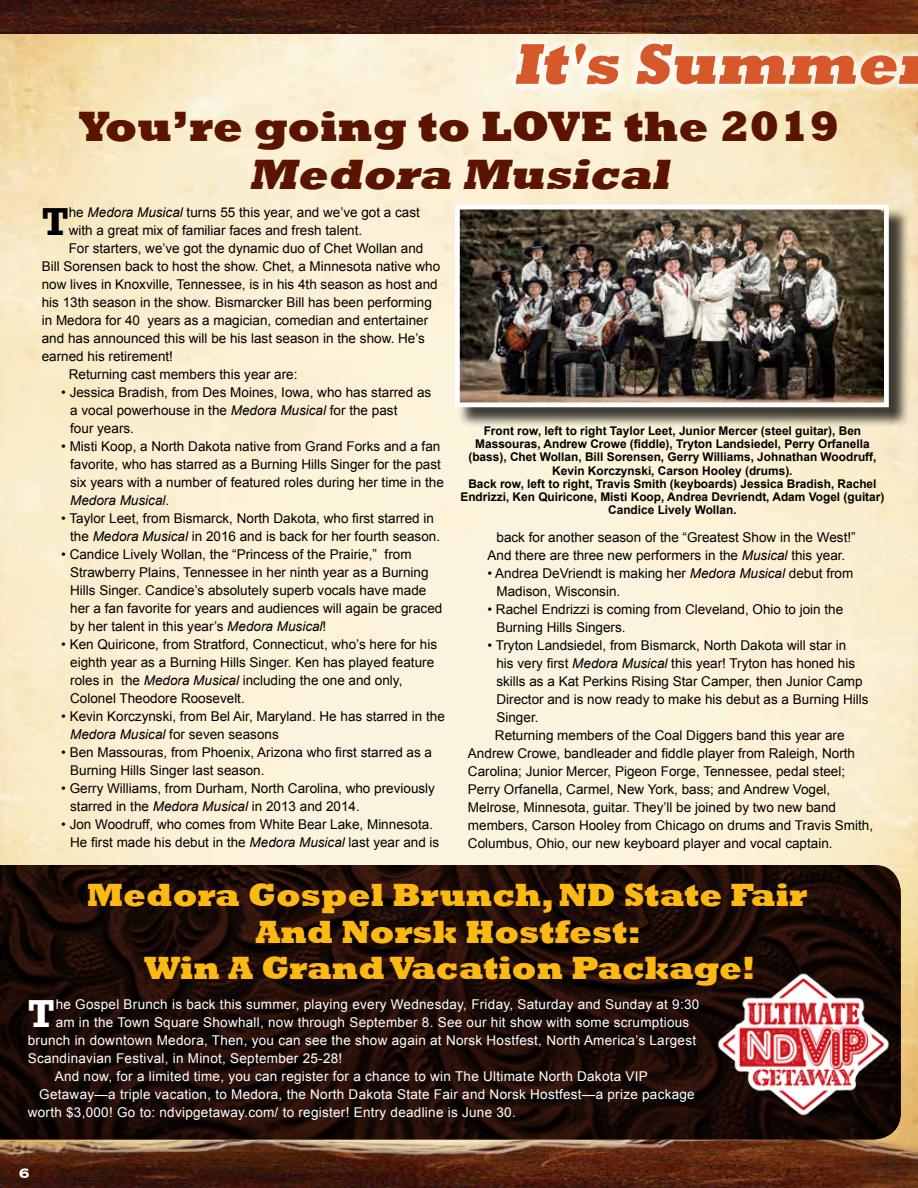
<style>
.page{position:relative;width:918px;height:1188px;background:#fff}
.page>*{position:absolute;margin:0;border:0;box-sizing:border-box;transform-origin:0 0}
.t1{font:italic 800 58.35px "Rockwell";color:#d5592a}
.t2{font:800 43.5px "Rockwell";color:#5b1400}
.t3{font:italic 800 43.5px "Rockwell";color:#5b1400}
.t4{font:700 40.05px "Rockwell";color:#000}
.t5{font:700 40.05px "Rockwell";color:#fff}
.t6{font:800 33px/36.3px "Rockwell";color:#fdb913;text-align:center}
.t7{font:700 18px "Copperplate";color:#fff}
.t8{font:13.5px/18px "Arial";color:#000}
.t9{font:13.5px "Arial";letter-spacing:.02em;color:#fff}
.t10{font:700 12px/13.2px "Arial";color:#000;text-align:center}
.s1{font-style:italic}
</style>
<div class="page">
<img style="left:0;top:34px;width:918px;height:1084px">
<img style="left:0;top:1118px;width:918px;height:70px">
<img style="left:0;top:0;width:918px;height:34px">
<div style="left:506px;top:34px;width:412px;height:60px;background:#fff;opacity:.75"></div>
<svg style="left:0;top:865px;width:901px;height:274px"></svg>
<div style="left:457px;top:207px;width:453px;height:221px;background:#000;opacity:.75"></div>
<img style="left:461px;top:211px;width:422px;height:190px">
<div style="left:455px;top:205px;width:434px;height:202px;border:5px solid #fff"></div>
<img style="left:714px;top:971px;width:180px;height:148px">
<h1 class="t1" style="left:514px;top:31px;width:427px">It's Summer</h1>
<h2 class="t2" style="left:79px;top:101px;width:762px">You’re going to LOVE the 2019</h2>
<h2 class="t3" style="left:249px;top:149px;width:431px">Medora Musical</h2>
<h3 class="t4" style="left:42px;top:197px;width:29px">T</h3>
<p class="t8" style="left:69px;top:203px;width:353px">he <span class="s1">Medora Musical</span> turns 55 this year, and we’ve got a cast</p>
<p class="t8" style="left:69px;top:221px;width:295px">with a great mix of familiar faces and fresh talent.</p>
<p class="t8" style="left:69px;top:239px;width:356px">For starters, we’ve got the dynamic duo of Chet Wollan and</p>
<p class="t8" style="left:42px;top:257px;width:400px">Bill Sorensen back to host the show. Chet, a Minnesota native who</p>
<p class="t8" style="left:42px;top:275px;width:397px">now lives in Knoxville, Tennessee, is in his 4th season as host and</p>
<p class="t8" style="left:42px;top:293px;width:392px">his 13th season in the show. Bismarcker Bill has been performing</p>
<p class="t8" style="left:42px;top:311px;width:388px">in Medora for 40 years as a magician, comedian and entertainer</p>
<p class="t8" style="left:42px;top:329px;width:385px">and has announced this will be his last season in the show. He’s</p>
<p class="t8" style="left:42px;top:347px;width:133px">earned his retirement!</p>
<p class="t8" style="left:69px;top:365px;width:230px">Returning cast members this year are:</p>
<p class="t8" style="left:70px;top:383px;width:363px;text-indent:-9px">• Jessica Bradish, from Des Moines, Iowa, who has starred as a vocal powerhouse in the <span class="s1">Medora Musical</span> for the past<br>four years.</p>
<p class="t8" style="left:70px;top:437px;width:375px;text-indent:-9px">• Misti Koop, a North Dakota native from Grand Forks and a fan favorite, who has starred as a Burning Hills Singer for the past six years with a number of featured roles during her time in the <span class="s1">Medora Musical</span>.</p>
<p class="t8" style="left:70px;top:509px;width:371px;text-indent:-9px">• Taylor Leet, from Bismarck, North Dakota, who first starred in the <span class="s1">Medora Musical</span> in 2016 and is back for her fourth season.</p>
<p class="t8" style="left:70px;top:545px;width:374px;text-indent:-9px">• Candice Lively Wollan, the “Princess of the Prairie,” from Strawberry Plains, Tennessee in her ninth year as a Burning Hills Singer. Candice’s absolutely superb vocals have made her a fan favorite for years and audiences will again be graced by her talent in this year’s <span class="s1">Medora Musical</span>!</p>
<p class="t8" style="left:70px;top:635px;width:368px;text-indent:-9px">• Ken Quiricone, from Stratford, Connecticut, who’s here for his eighth year as a Burning Hills Singer. Ken has played feature roles in the <span class="s1">Medora Musical</span> including the one and only, Colonel Theodore Roosevelt.</p>
<p class="t8" style="left:70px;top:707px;width:376px;text-indent:-9px">• Kevin Korczynski, from Bel Air, Maryland. He has starred in the<br><span class="s1">Medora Musical</span> for seven seasons</p>
<p class="t8" style="left:70px;top:743px;width:363px;text-indent:-9px">• Ben Massouras, from Phoenix, Arizona who first starred as a<br>Burning Hills Singer last season.</p>
<p class="t8" style="left:70px;top:779px;width:366px;text-indent:-9px">• Gerry Williams, from Durham, North Carolina, who previously starred in the <span class="s1">Medora Musical</span> in 2013 and 2014.</p>
<p class="t8" style="left:70px;top:815px;width:371px;text-indent:-9px">• Jon Woodruff, who comes from White Bear Lake, Minnesota.<br>He first made his debut in the <span class="s1">Medora Musical</span> last year and is</p>
<p class="t10" style="left:460px;top:425px;width:426px">Front row, left to right Taylor Leet, Junior Mercer (steel guitar), Ben Massouras, Andrew Crowe (fiddle), Tryton Landsiedel, Perry Orfanella (bass), Chet Wollan, Bill Sorensen, Gerry Williams, Johnathan Woodruff, Kevin Korczynski, Carson Hooley (drums).<br>Back row, left to right, Travis Smith (keyboards) Jessica Bradish, Rachel Endrizzi, Ken Quiricone, Misti Koop, Andrea Devriendt, Adam Vogel (guitar)<br>Candice Lively Wollan.</p>
<p class="t8" style="left:487px;top:528px;width:370px;text-indent:9px">back for another season of the “Greatest Show in the West!”<br>And there are three new performers in the <span class="s1">Musical</span> this year.</p>
<p class="t8" style="left:496px;top:564px;width:358px;text-indent:-9px">• Andrea DeVriendt is making her <span class="s1">Medora Musical</span> debut from<br>Madison, Wisconsin.</p>
<p class="t8" style="left:496px;top:600px;width:348px;text-indent:-9px">• Rachel Endrizzi is coming from Cleveland, Ohio to join the<br>Burning Hills Singers.</p>
<p class="t8" style="left:487px;top:636px;width:360px">• Tryton Landsiedel, from Bismarck, North Dakota will star in</p>
<p class="t8" style="left:496px;top:654px;width:360px">his very first <span class="s1">Medora Musical</span> this year! Tryton has honed his</p>
<p class="t8" style="left:496px;top:672px;width:368px">skills as a Kat Perkins Rising Star Camper, then Junior Camp</p>
<p class="t8" style="left:496px;top:690px;width:374px">Director and is now ready to make his debut as a Burning Hills</p>
<p class="t8" style="left:496px;top:708px;width:44px">Singer.</p>
<p class="t8" style="left:495px;top:726px;width:351px">Returning members of the Coal Diggers band this year are</p>
<p class="t8" style="left:468px;top:744px;width:389px">Andrew Crowe, bandleader and fiddle player from Raleigh, North</p>
<p class="t8" style="left:468px;top:762px;width:379px">Carolina; Junior Mercer, Pigeon Forge, Tennessee, pedal steel;</p>
<p class="t8" style="left:468px;top:780px;width:364px">Perry Orfanella, Carmel, New York, bass; and Andrew Vogel,</p>
<p class="t8" style="left:468px;top:798px;width:370px">Melrose, Minnesota, guitar. They’ll be joined by two new band</p>
<p class="t8" style="left:468px;top:816px;width:407px">members, Carson Hooley from Chicago on drums and Travis Smith,</p>
<p class="t8" style="left:468px;top:834px;width:366px">Columbus, Ohio, our new keyboard player and vocal captain.</p>
<h3 class="t6" style="left:87px;top:878px;width:722px">Medora Gospel Brunch, ND State Fair<br>And Norsk Hostfest:<br>Win A Grand Vacation Package!</h3>
<h3 class="t5" style="left:28px;top:989px;width:29px">T</h3>
<p class="t9" style="left:56px;top:996px;width:645px">he Gospel Brunch is back this summer, playing every Wednesday, Friday, Saturday and Sunday at 9:30</p>
<p class="t9" style="left:56px;top:1014px;width:635px">am in the Town Square Showhall, now through September 8. See our hit show with some scrumptious</p>
<p class="t9" style="left:28px;top:1032px;width:670px">brunch in downtown Medora, Then, you can see the show again at Norsk Hostfest, North America’s Largest</p>
<p class="t9" style="left:28px;top:1050px;width:316px">Scandinavian Festival, in Minot, September 25-28!</p>
<p class="t9" style="left:55px;top:1068px;width:595px">And now, for a limited time, you can register for a chance to win The Ultimate North Dakota VIP</p>
<p class="t9" style="left:39px;top:1086px;width:657px">Getaway—a triple vacation, to Medora, the North Dakota State Fair and Norsk Hostfest—a prize package</p>
<p class="t9" style="left:28px;top:1104px;width:490px">worth $3,000! Go to: ndvipgetaway.com/ to register! Entry deadline is June 30.</p>
<h3 class="t7" style="left:19px;top:1161px;width:12px">6</h3>
</div>
